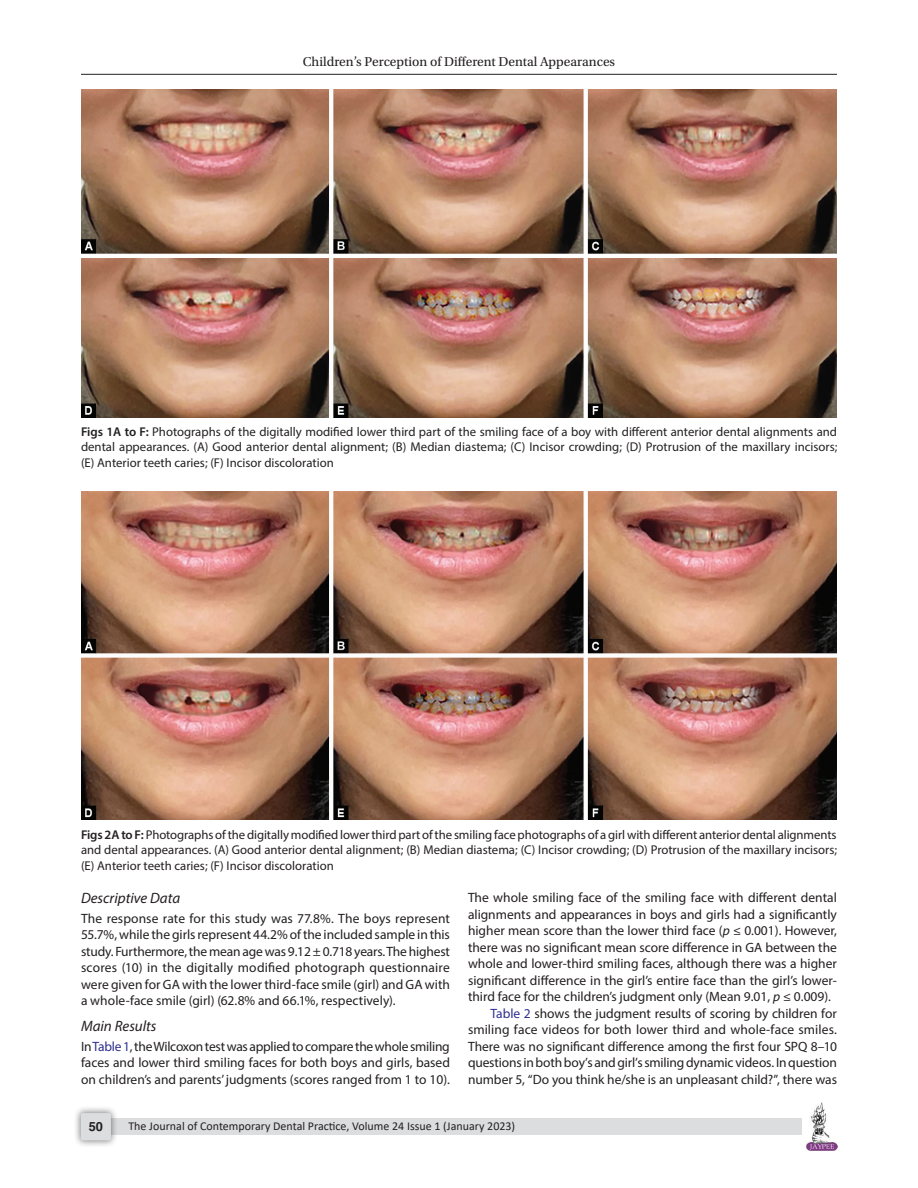
<style>
.page{position:relative;width:918px;height:1188px;background:#fff}
.page>*{position:absolute;margin:0;border:0;box-sizing:border-box;transform-origin:0 0}
.Head-3{font:italic 15px "Myriad Pro";color:#231f20}
.Para-NoIndent{font:13.5px/16.5px "Myriad Pro";color:#231f20;text-align:justify}
.Para-Indent{font:13.5px/16.5px "Myriad Pro";letter-spacing:-.005em;color:#231f20;text-align:justify}
.t1{font:13.5px "Utopia Std";color:#231f20}
.FigCaption{font:12.75px/15.3px "Myriad Pro";color:#231f20;text-align:justify}
.t2{font:700 12.75px "Helvetica LT Std";color:#231f20}
.t3{font:12px "Calibri";color:#231f20}
.s1{font-weight:600}
.s2{color:#2e3092}
.s3{font-style:italic}
</style>
<div class="page">
<hr style="left:81px;top:74px;width:756px;height:1px;background:#231f20">
<img style="left:807px;top:1103px;width:30px;height:48px">
<div style="left:96px;top:1119px;width:706px;height:16px;background:#dcdddf"></div>
<div style="left:73px;top:1106px;width:45px;height:41px;background:#231f20;opacity:.61"></div>
<div style="left:81px;top:1113px;width:30px;height:27px;background:#dcdddf;border-radius:2px"></div>
<img style="left:81px;top:90px;width:756px;height:327px">
<img style="left:81px;top:491px;width:756px;height:329px">
<p class="t1" style="left:303px;top:55px;width:314px">Children’s Perception of Different Dental Appearances</p>
<p class="FigCaption" style="left:81px;top:424px;width:758px"><span class="s1">Figs 1A to F:</span> Photographs of the digitally modified lower third part of the smiling face of a boy with different anterior dental alignments and dental appearances. (A) Good anterior dental alignment; (B) Median diastema; (C) Incisor crowding; (D) Protrusion of the maxillary incisors; (E) Anterior teeth caries; (F) Incisor discoloration</p>
<p class="FigCaption" style="left:81px;top:827px;width:758px"><span class="s1">Figs 2A to F:</span> Photographs of the digitally modified lower third part of the smiling face photographs of a girl with different anterior dental alignments and dental appearances. (A) Good anterior dental alignment; (B) Median diastema; (C) Incisor crowding; (D) Protrusion of the maxillary incisors; (E) Anterior teeth caries; (F) Incisor discoloration</p>
<p class="Head-3" style="left:81px;top:889px;width:101px">Descriptive Data</p>
<p class="Para-NoIndent" style="left:81px;top:910px;width:371px">The response rate for this study was 77.8%. The boys represent 55.7%, while the girls represent 44.2% of the included sample in this study. Furthermore, the mean age was 9.12 ± 0.718 years. The highest scores (10) in the digitally modified photograph questionnaire were given for GA with the lower third-face smile (girl) and GA with a whole-face smile (girl) (62.8% and 66.1%, respectively).</p>
<p class="Head-3" style="left:81px;top:1017px;width:77px">Main Results</p>
<p class="Para-NoIndent" style="left:81px;top:1038px;width:371px">In <span class="s2">Table 1</span>, the Wilcoxon test was applied to compare the whole smiling faces and lower third smiling faces for both boys and girls, based on children’s and parents’ judgments (scores ranged from 1 to 10).</p>
<p class="Para-NoIndent" style="left:468px;top:889px;width:371px">The whole smiling face of the smiling face with different dental alignments and appearances in boys and girls had a significantly higher mean score than the lower third face (<span class="s3">p</span> ≤ 0.001). However, there was no significant mean score difference in GA between the whole and lower-third smiling faces, although there was a higher significant difference in the girl’s entire face than the girl’s lower&shy;third face for the children’s judgment only (Mean 9.01, <span class="s3">p</span> ≤ 0.009).</p>
<p class="Para-Indent" style="left:468px;top:1005px;width:371px;text-indent:22px"><span class="s2">Table 2</span> shows the judgment results of scoring by children for smiling face videos for both lower third and whole-face smiles.<br>There was no significant difference among the first four SPQ 8–10 questions in both boy’s and girl’s smiling dynamic videos. In question number 5, “Do you think he/she is an unpleasant child?”, there was</p>
<p class="t2" style="left:89px;top:1119px;width:16px">50</p>
<p class="t3" style="left:128px;top:1117px;width:388px">The Journal of Contemporary Dental Practice, Volume 24 Issue 1 (January 2023)</p>
</div>
